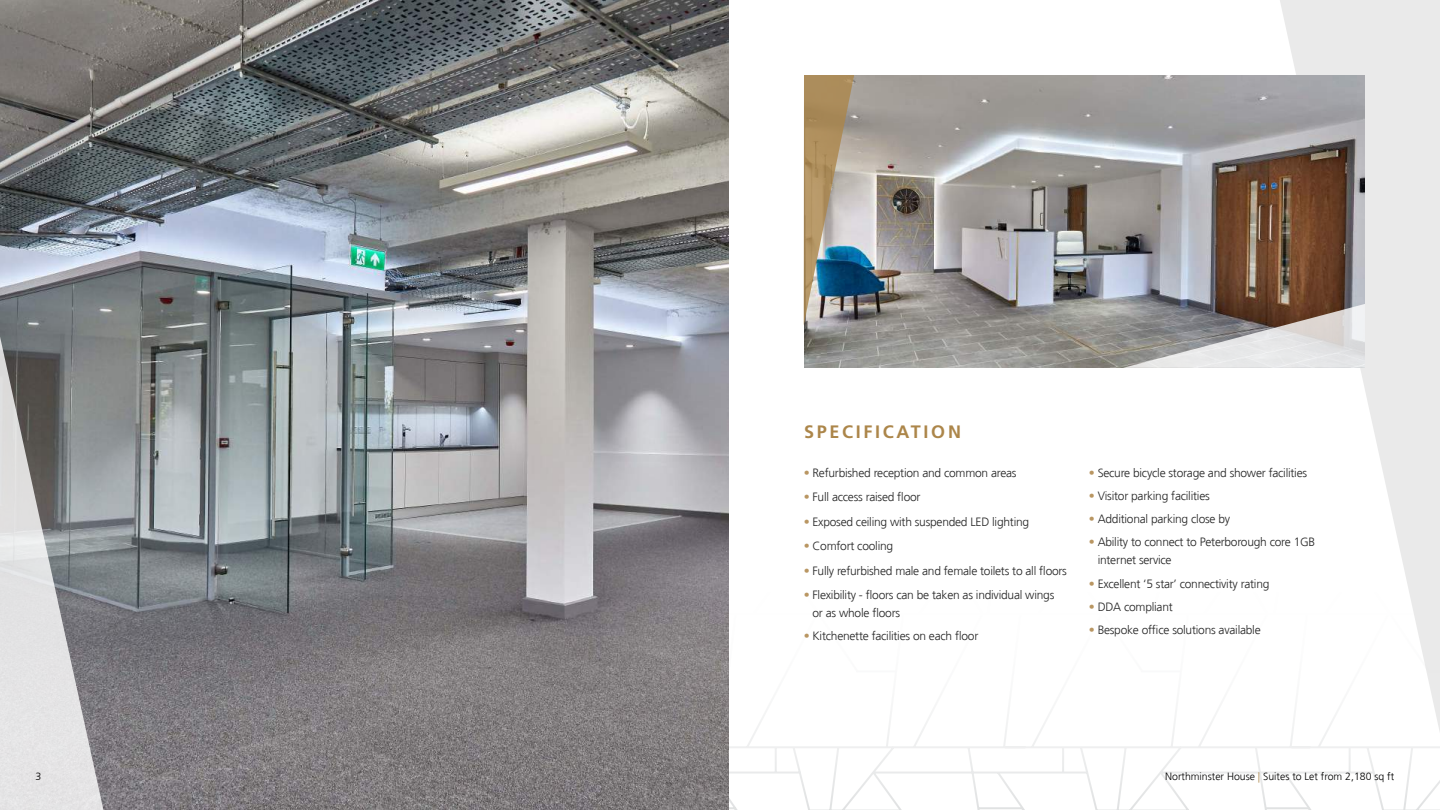
<style>
.page{position:relative;width:1440px;height:810px;background:#fff}
.page>*{position:absolute;margin:0;border:0;box-sizing:border-box;transform-origin:0 0}
.t1{font:700 18px "Frutiger LT Std";letter-spacing:.15em;color:#ac864a}
.t2{font:300 12px/18px "Frutiger";letter-spacing:-.02em;color:#262626}
.t3{font:300 10.5px "Frutiger";color:#000}
.s1{color:#b99662}
.s2{color:#ac864a}
</style>
<div class="page">
<svg style="left:1280px;top:0;width:160px;height:734px;fill:#eaeaea"></svg>
<img style="left:110px;top:0;width:619px;height:810px">
<img style="left:804px;top:75px;width:561px;height:293px">
<svg style="left:804px;top:75px;width:50px;height:250px;background:#9c9581"></svg>
<svg style="left:1123px;top:304px;width:242px;height:64px;background:#afaaa8"></svg>
<svg style="left:0;top:0;width:110px;height:810px;background:#9b9c9e"></svg>
<h1 class="t1" style="left:804px;top:421px;width:158px">SPECIFICATION</h1>
<p class="t2" style="left:804px;top:464px;width:214px"><span class="s1">•</span> Refurbished reception and common areas</p>
<p class="t2" style="left:804px;top:488px;width:118px"><span class="s1">•</span> Full access raised floor</p>
<p class="t2" style="left:804px;top:513px;width:227px"><span class="s1">•</span> Exposed ceiling with suspended LED lighting</p>
<p class="t2" style="left:804px;top:537px;width:91px"><span class="s1">•</span> Comfort cooling</p>
<p class="t2" style="left:804px;top:562px;width:265px"><span class="s1">•</span> Fully refurbished male and female toilets to all floors</p>
<p class="t2" style="left:813px;top:586px;width:243px;text-indent:-9px"><span class="s1">•</span> Flexibility - floors can be taken as individual wings or as whole floors</p>
<p class="t2" style="left:804px;top:627px;width:176px"><span class="s1">•</span> Kitchenette facilities on each floor</p>
<p class="t2" style="left:1089px;top:464px;width:220px"><span class="s1">•</span> Secure bicycle storage and shower facilities</p>
<p class="t2" style="left:1089px;top:487px;width:122px"><span class="s1">•</span> Visitor parking facilities</p>
<p class="t2" style="left:1089px;top:510px;width:143px"><span class="s1">•</span> Additional parking close by</p>
<p class="t2" style="left:1098px;top:533px;width:219px;text-indent:-9px"><span class="s1">•</span> Ability to connect to Peterborough core 1GB internet service</p>
<p class="t2" style="left:1089px;top:575px;width:182px"><span class="s1">•</span> Excellent ‘5 star’ connectivity rating</p>
<p class="t2" style="left:1089px;top:598px;width:85px"><span class="s1">•</span> DDA compliant</p>
<p class="t2" style="left:1089px;top:621px;width:173px"><span class="s1">•</span> Bespoke office solutions available</p>
<p class="t3" style="left:36px;top:770px;width:7px">3</p>
<p class="t3" style="left:1165px;top:770px;width:231px">Northminster House <span class="s2">|</span> Suites to Let from 2,180 sq ft</p>
</div>
